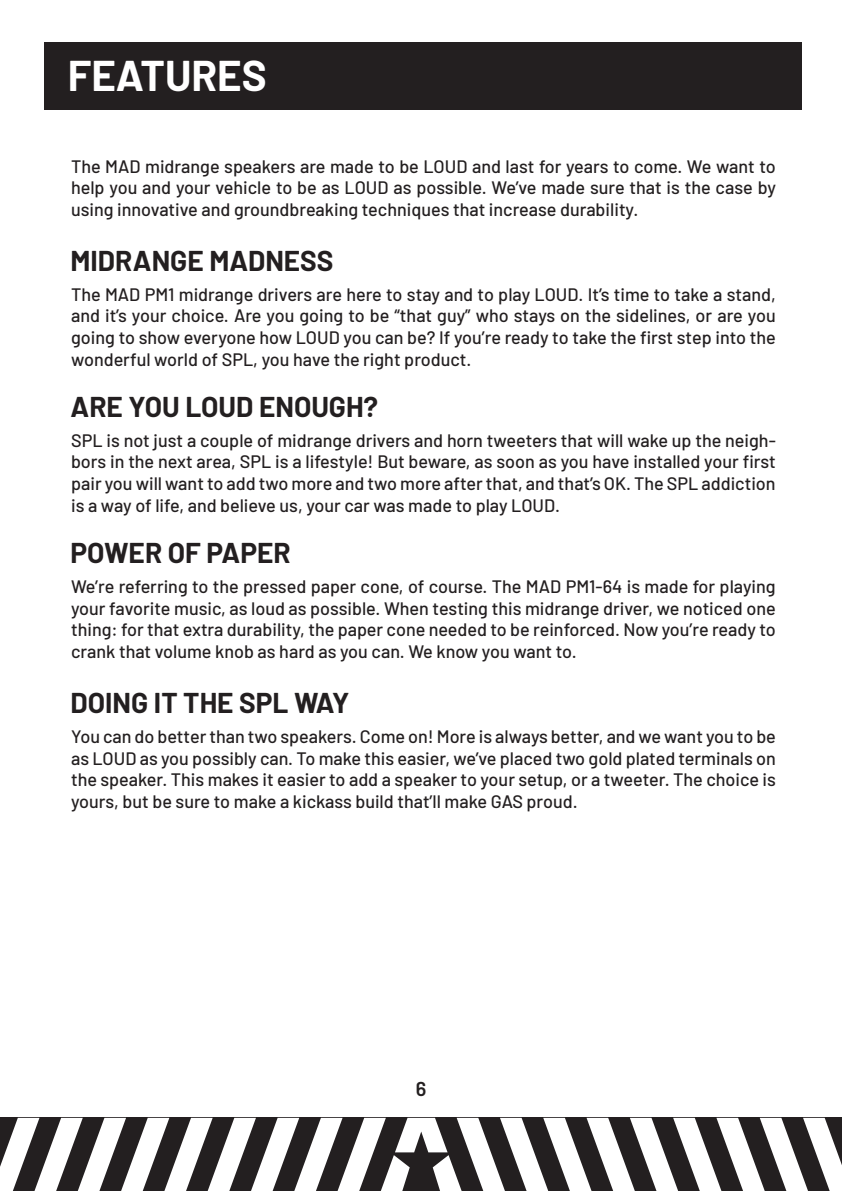
<style>
.page{position:relative;width:842px;height:1191px;background:#fff}
.page>*{position:absolute;margin:0;border:0;box-sizing:border-box;transform-origin:0 0}
.t1{font:700 42px "Barlow";color:#fff}
.t2{font:700 28px "Barlow";color:#231f20}
.t3{font:600 20px "Barlow";color:#231f20}
.t4{font:500 18px/21.6px "Barlow";color:#231f20;text-align:justify}
</style>
<div class="page">
<div style="left:45px;top:43px;width:757px;height:67px;background:#231f20"></div>
<svg style="left:0;top:1117px;width:842px;height:74px"></svg>
<h1 class="t1" style="left:68px;top:45px;width:200px">FEATURES</h1>
<p class="t4" style="left:71px;top:154px;width:706px">The MAD midrange speakers are made to be LOUD and last for years to come. We want to help you and your vehicle to be as LOUD as possible. We’ve made sure that is the case by using innovative and groundbreaking techniques that increase durability.</p>
<h2 class="t2" style="left:71px;top:240px;width:265px">MIDRANGE MADNESS</h2>
<p class="t4" style="left:71px;top:282px;width:706px">The MAD PM1 midrange drivers are here to stay and to play LOUD. It’s time to take a stand, and it’s your choice. Are you going to be “that guy” who stays on the sidelines, or are you going to show everyone how LOUD you can be? If you’re ready to take the first step into the wonderful world of SPL, you have the right product.</p>
<h2 class="t2" style="left:71px;top:386px;width:309px">ARE YOU LOUD ENOUGH?</h2>
<p class="t4" style="left:71px;top:428px;width:706px">SPL is not just a couple of midrange drivers and horn tweeters that will wake up the neigh&shy;bors in the next area, SPL is a lifestyle! But beware, as soon as you have installed your first pair you will want to add two more and two more after that, and that’s OK. The SPL addiction is a way of life, and believe us, your car was made to play LOUD.</p>
<h2 class="t2" style="left:71px;top:532px;width:222px">POWER OF PAPER</h2>
<p class="t4" style="left:71px;top:574px;width:706px">We’re referring to the pressed paper cone, of course. The MAD PM1-64 is made for playing your favorite music, as loud as possible. When testing this midrange driver, we noticed one thing: for that extra durability, the paper cone needed to be reinforced. Now you’re ready to crank that volume knob as hard as you can. We know you want to.</p>
<h2 class="t2" style="left:71px;top:682px;width:280px">DOING IT THE SPL WAY</h2>
<p class="t4" style="left:71px;top:724px;width:706px">You can do better than two speakers. Come on! More is always better, and we want you to be as LOUD as you possibly can. To make this easier, we’ve placed two gold plated terminals on the speaker. This makes it easier to add a speaker to your setup, or a tweeter. The choice is yours, but be sure to make a kickass build that’ll make GAS proud.</p>
<p class="t3" style="left:416px;top:1073px;width:12px">6</p>
</div>
